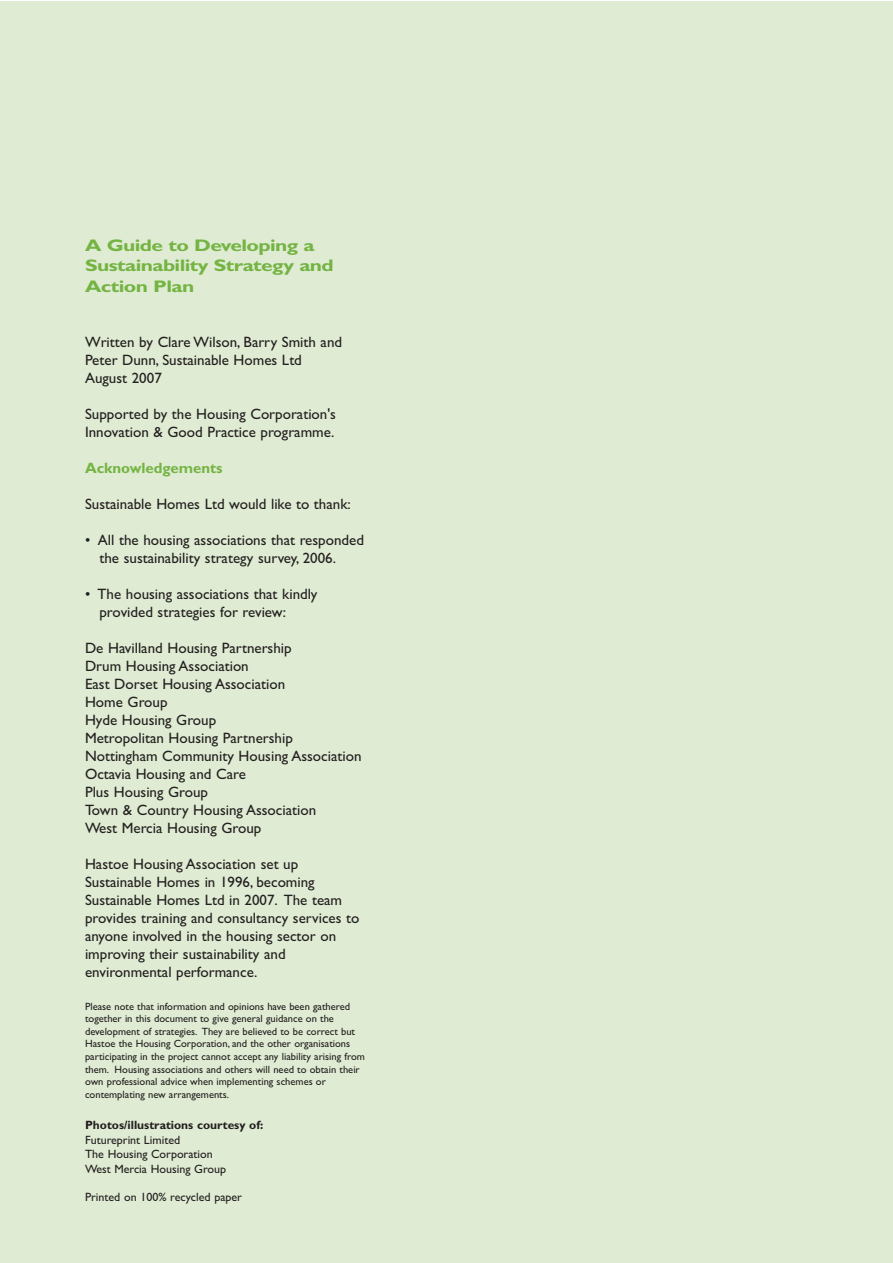
<style>
.page{position:relative;width:893px;height:1263px;background:#fff}
.page>*{position:absolute;margin:0;border:0;box-sizing:border-box;transform-origin:0 0}
.t1{font:700 16.8px/20.5px "Gill Sans";letter-spacing:-.03em;color:#74b443;scale:1.25 1}
.t2{font:15px/18px "Gill Sans";color:#231f20}
.t3{font:700 15px "Gill Sans";color:#74b443}
.t4{font:12px/14.4px "Gill Sans";color:#231f20}
.t5{font:700 12px "Gill Sans";color:#231f20}
.t6{font:10.5px/12.6px "Gill Sans";color:#231f20}
</style>
<div class="page">
<div style="left:0;top:1px;width:892px;height:1262px;background:#dfebd2"></div>
<p class="t1" style="left:85px;top:236px;width:201px">A Guide to Developing a<br>Sustainability Strategy and<br>Action Plan</p>
<p class="t2" style="left:85px;top:332px;width:259px">Written by Clare Wilson, Barry Smith and<br>Peter Dunn, Sustainable Homes Ltd<br>August 2007</p>
<p class="t2" style="left:85px;top:404px;width:252px">Supported by the Housing Corporation's<br>Innovation &amp; Good Practice programme.</p>
<p class="t3" style="left:85px;top:462px;width:139px">Acknowledgements</p>
<p class="t2" style="left:85px;top:494px;width:267px">Sustainable Homes Ltd would like to thank:</p>
<p class="t2" style="left:99px;top:530px;width:266px;text-indent:-14px">• All the housing associations that responded the sustainability strategy survey, 2006.</p>
<p class="t2" style="left:99px;top:584px;width:219px;text-indent:-14px">• The housing associations that kindly provided strategies for review:</p>
<p class="t2" style="left:85px;top:638px;width:278px">De Havilland Housing Partnership<br>Drum Housing Association<br>East Dorset Housing Association<br>Home Group<br>Hyde Housing Group<br>Metropolitan Housing Partnership<br>Nottingham Community Housing Association<br>Octavia Housing and Care<br>Plus Housing Group<br>Town &amp; Country Housing Association<br>West Mercia Housing Group</p>
<p class="t2" style="left:85px;top:854px;width:276px">Hastoe Housing Association set up Sustainable Homes in 1996, becoming Sustainable Homes Ltd in 2007. The team provides training and consultancy services to anyone involved in the housing sector on improving their sustainability and environmental performance.</p>
<p class="t6" style="left:85px;top:999px;width:281px">Please note that information and opinions have been gathered together in this document to give general guidance on the development of strategies. They are believed to be correct but Hastoe the Housing Corporation, and the other organisations participating in the project cannot accept any liability arising from them. Housing associations and others will need to obtain their own professional advice when implementing schemes or contemplating new arrangements.</p>
<p class="t5" style="left:85px;top:1121px;width:180px">Photos/illustrations courtesy of:</p>
<p class="t4" style="left:85px;top:1132px;width:143px">Futureprint Limited<br>The Housing Corporation<br>West Mercia Housing Group</p>
<p class="t4" style="left:85px;top:1190px;width:158px">Printed on 100% recycled paper</p>
</div>
